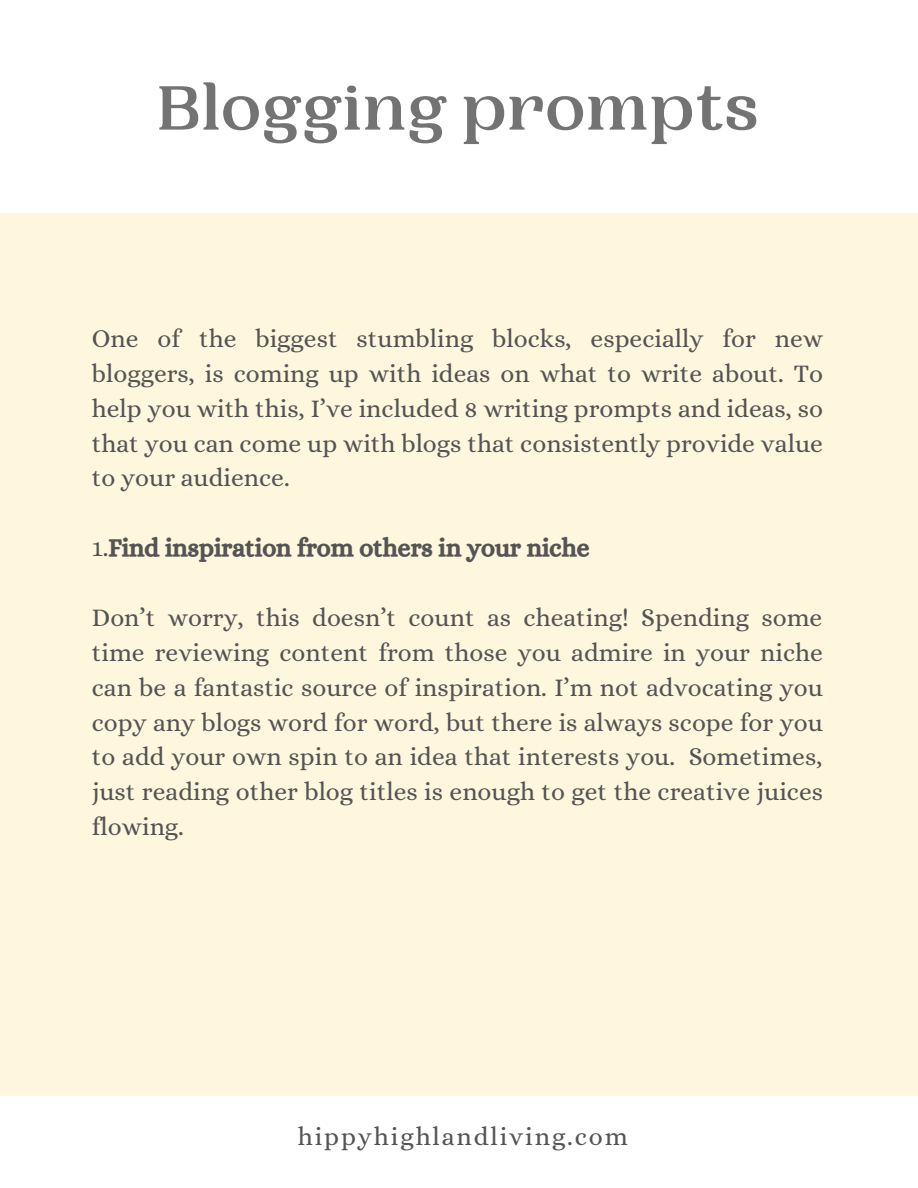
<style>
.page{position:relative;width:918px;height:1188px;background:#fff6de}
.page>*{position:absolute;margin:0;border:0;box-sizing:border-box;transform-origin:0 0}
.t1{font:700 65.7px "PP Woodland";color:#737373}
.t2{font:25.65px "Alice";letter-spacing:.075em;color:#545454}
.t3{font:25.5px/34.8px "Alice";color:#545454;text-align:justify}
.t4{font:25.5px "CA Generated";color:#545454}
.s1{font-family:"Alice"}
</style>
<div class="page">
<div style="left:0;top:0;width:918px;height:212px;background:#fff"></div>
<div style="left:0;top:1096px;width:918px;height:92px;background:#fff"></div>
<h1 class="t1" style="left:157px;top:70px;width:603px">Blogging prompts</h1>
<p class="t3" style="left:92px;top:321px;width:733px">One of the biggest stumbling blocks, especially for new bloggers, is coming up with ideas on what to write about. To help you with this, I’ve included 8 writing prompts and ideas, so that you can come up with blogs that consistently provide value to your audience.</p>
<p class="t4" style="left:92px;top:533px;width:499px"><span class="s1">1.</span>Find inspiration from others in your niche</p>
<p class="t3" style="left:92px;top:600px;width:733px">Don’t worry, this doesn’t count as cheating! Spending some time reviewing content from those you admire in your niche can be a fantastic source of inspiration. I’m not advocating you copy any blogs word for word, but there is always scope for you to add your own spin to an idea that interests you. Sometimes, just reading other blog titles is enough to get the creative juices flowing.</p>
<p class="t2" style="left:298px;top:1122px;width:332px">hippyhighlandliving.com</p>
</div>
